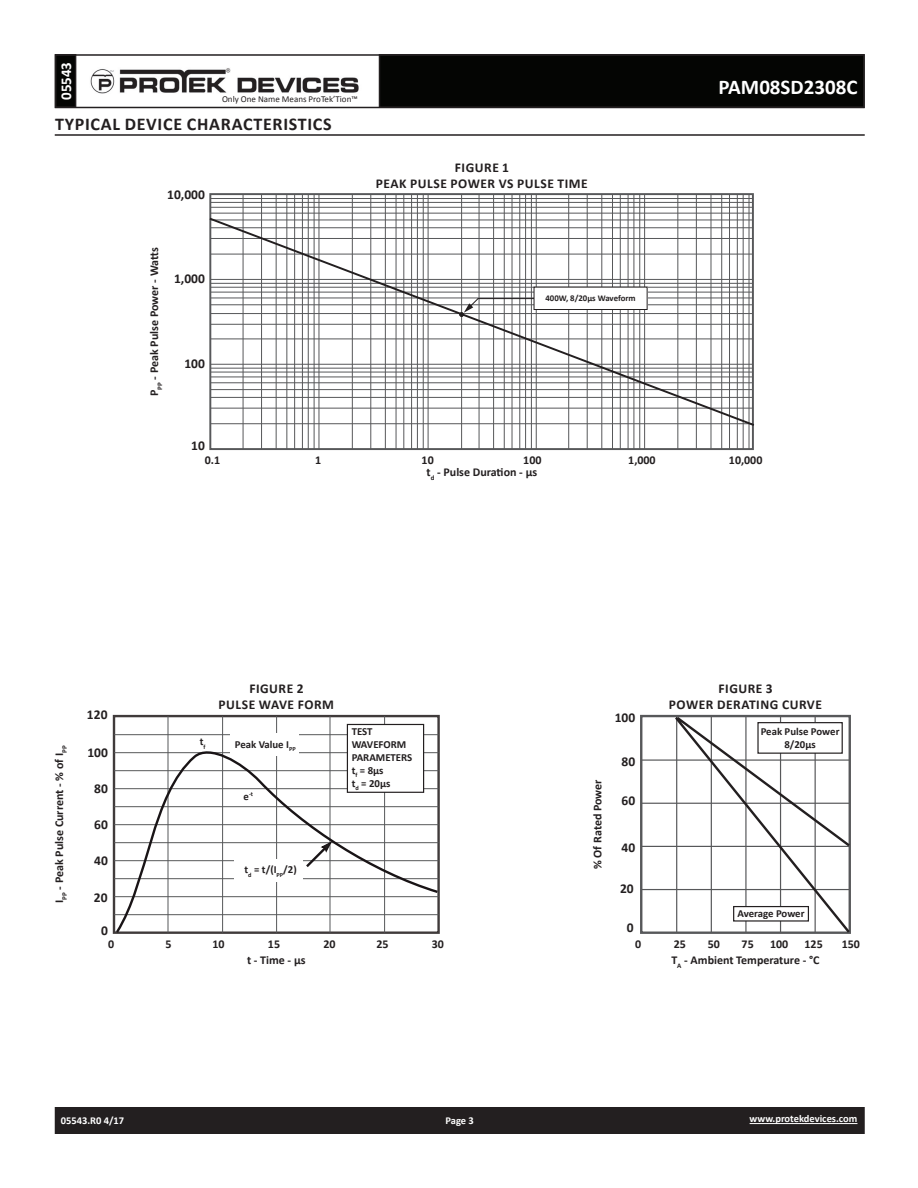
<style>
.page{position:relative;width:918px;height:1188px;background:#fff}
.page>*{position:absolute;margin:0;border:0;box-sizing:border-box;transform-origin:0 0}
.t1{font:700 21px "Calibri";color:#fff}
.t2{font:700 18px "Calibri";letter-spacing:.04em;color:#231f20}
.t3{font:700 15px "Calibri";color:#fff}
.t4{font:700 13.5px/16.2px "Calibri";letter-spacing:.04em;color:#231f20;text-align:center}
.t5{font:700 12px "Calibri";color:#231f20}
.t6{font:700 10.8px/12.9px "Calibri";color:#231f20;text-align:center}
.t7{font:700 10.5px "Calibri";color:#fff}
.t8{font:9px "Calibri";color:#231f20}
.t9{font:700 8.7px "Calibri";color:#231f20}
.t10{font:700 6.3px "Calibri";color:#231f20}
.s1{font-size:10.8px}
</style>
<div class="page">
<div style="left:56px;top:1108px;width:808px;height:25px;background:#231f20"></div>
<div style="left:55px;top:1107px;width:810px;height:27px;border:2px solid #231f20"></div>
<div style="left:56px;top:55px;width:20px;height:52px;background:#040503"></div>
<div style="left:55px;top:54px;width:21px;height:54px;border:2px solid #231f20"></div>
<div style="left:380px;top:55px;width:484px;height:52px;background:#040503"></div>
<div style="left:55px;top:54px;width:810px;height:54px;border:2px solid #231f20"></div>
<img style="left:90px;top:68px;width:269px;height:26px">
<hr style="left:750px;top:1123px;width:107px;height:1px;background:#fff">
<hr style="left:55px;top:134px;width:810px;height:2px;background:#231f20">
<div style="left:209px;top:193px;width:545px;height:257px;border:2px solid #57585a"></div>
<hr style="left:243px;top:195px;width:1px;height:254px;background:#57585a">
<hr style="left:261px;top:195px;width:1px;height:254px;background:#57585a">
<hr style="left:276px;top:195px;width:1px;height:254px;background:#57585a">
<hr style="left:286px;top:195px;width:1px;height:254px;background:#57585a">
<hr style="left:294px;top:195px;width:1px;height:254px;background:#57585a">
<hr style="left:302px;top:195px;width:1px;height:254px;background:#57585a">
<hr style="left:308px;top:195px;width:1px;height:254px;background:#57585a">
<hr style="left:314px;top:195px;width:1px;height:254px;background:#57585a">
<hr style="left:318px;top:195px;width:1px;height:254px;background:#57585a">
<hr style="left:352px;top:195px;width:1px;height:254px;background:#57585a">
<hr style="left:370px;top:195px;width:1px;height:254px;background:#57585a">
<hr style="left:385px;top:195px;width:1px;height:254px;background:#57585a">
<hr style="left:396px;top:195px;width:1px;height:254px;background:#57585a">
<hr style="left:403px;top:195px;width:1px;height:254px;background:#57585a">
<hr style="left:411px;top:195px;width:1px;height:254px;background:#57585a">
<hr style="left:417px;top:195px;width:1px;height:254px;background:#57585a">
<hr style="left:423px;top:195px;width:1px;height:254px;background:#57585a">
<hr style="left:428px;top:195px;width:1px;height:254px;background:#57585a">
<hr style="left:461px;top:195px;width:1px;height:254px;background:#57585a">
<hr style="left:479px;top:195px;width:1px;height:254px;background:#57585a">
<hr style="left:493px;top:195px;width:1px;height:254px;background:#57585a">
<hr style="left:504px;top:195px;width:1px;height:254px;background:#57585a">
<hr style="left:512px;top:195px;width:1px;height:254px;background:#57585a">
<hr style="left:519px;top:195px;width:1px;height:254px;background:#57585a">
<hr style="left:525px;top:195px;width:1px;height:254px;background:#57585a">
<hr style="left:531px;top:195px;width:1px;height:254px;background:#57585a">
<hr style="left:536px;top:195px;width:1px;height:254px;background:#57585a">
<hr style="left:568px;top:195px;width:1px;height:254px;background:#57585a">
<hr style="left:587px;top:195px;width:1px;height:254px;background:#57585a">
<hr style="left:601px;top:195px;width:1px;height:254px;background:#57585a">
<hr style="left:612px;top:195px;width:1px;height:254px;background:#57585a">
<hr style="left:620px;top:195px;width:1px;height:254px;background:#57585a">
<hr style="left:628px;top:195px;width:1px;height:254px;background:#57585a">
<hr style="left:633px;top:195px;width:1px;height:254px;background:#57585a">
<hr style="left:639px;top:195px;width:1px;height:254px;background:#57585a">
<hr style="left:644px;top:195px;width:1px;height:254px;background:#57585a">
<hr style="left:677px;top:195px;width:1px;height:254px;background:#57585a">
<hr style="left:696px;top:195px;width:1px;height:254px;background:#57585a">
<hr style="left:711px;top:195px;width:1px;height:254px;background:#57585a">
<hr style="left:721px;top:195px;width:1px;height:254px;background:#57585a">
<hr style="left:729px;top:195px;width:1px;height:254px;background:#57585a">
<hr style="left:737px;top:195px;width:1px;height:254px;background:#57585a">
<hr style="left:743px;top:195px;width:1px;height:254px;background:#57585a">
<hr style="left:749px;top:195px;width:1px;height:254px;background:#57585a">
<hr style="left:211px;top:213px;width:542px;height:1px;background:#57585a">
<hr style="left:211px;top:207px;width:542px;height:1px;background:#57585a">
<hr style="left:211px;top:202px;width:542px;height:1px;background:#57585a">
<hr style="left:211px;top:198px;width:542px;height:1px;background:#57585a">
<svg style="left:209px;top:216px;width:545px;height:211px"></svg>
<svg style="left:459px;top:297px;width:20px;height:20px"></svg>
<hr style="left:478px;top:298px;width:57px;height:1px;background:#231f20">
<div style="left:534px;top:287px;width:113px;height:23px;background:#fff"></div>
<div style="left:534px;top:287px;width:114px;height:23px;border:1px solid #231f20"></div>
<hr style="left:641px;top:759px;width:209px;height:2px;background:#57585a">
<hr style="left:641px;top:803px;width:209px;height:1px;background:#57585a">
<hr style="left:641px;top:846px;width:209px;height:1px;background:#57585a">
<hr style="left:641px;top:889px;width:209px;height:1px;background:#57585a">
<svg style="left:673px;top:715px;width:178px;height:219px"></svg>
<div style="left:758px;top:723px;width:84px;height:30px;background:#fff"></div>
<div style="left:757px;top:722px;width:86px;height:32px;border:1px solid #231f20"></div>
<div style="left:734px;top:907px;width:74px;height:14px;background:#fff"></div>
<div style="left:733px;top:906px;width:76px;height:16px;border:1px solid #231f20"></div>
<hr style="left:168px;top:716px;width:1px;height:217px;background:#57585a">
<hr style="left:222px;top:716px;width:1px;height:217px;background:#57585a">
<hr style="left:276px;top:716px;width:1px;height:217px;background:#57585a">
<hr style="left:330px;top:716px;width:1px;height:217px;background:#57585a">
<hr style="left:384px;top:716px;width:1px;height:217px;background:#57585a">
<hr style="left:114px;top:734px;width:325px;height:1px;background:#57585a">
<svg style="left:114px;top:740px;width:326px;height:194px"></svg>
<svg style="left:304px;top:840px;width:30px;height:29px"></svg>
<div style="left:347px;top:724px;width:77px;height:68px;background:#fff"></div>
<div style="left:347px;top:724px;width:77px;height:69px;border:1px solid #231f20"></div>
<div style="left:231px;top:733px;width:68px;height:23px;background:#fff"></div>
<div style="left:235px;top:859px;width:68px;height:23px;background:#fff"></div>
<p class="t3" style="left:56px;top:100px;width:40px;rotate:-90deg">05543</p>
<p class="t8" style="left:222px;top:93px;width:137px">Only One Name Means ProTek’Tion™</p>
<h2 class="t2" style="left:55px;top:112px;width:278px">TYPICAL DEVICE CHARACTERISTICS</h2>
<p class="t4" style="left:167px;top:186px;width:39px">10,000</p>
<p class="t5" style="left:146px;top:396px;width:150px;rotate:-90deg">P<sub>PP</sub> - Peak Pulse Power - Watts</p>
<p class="t4" style="left:174px;top:270px;width:32px">1,000</p>
<p class="t4" style="left:184px;top:355px;width:22px">100</p>
<p class="t4" style="left:191px;top:437px;width:15px">10</p>
<p class="t4" style="left:376px;top:159px;width:213px">FIGURE 1<br>PEAK PULSE POWER VS PULSE TIME</p>
<p class="t9" style="left:545px;top:292px;width:92px">400W, 8/20µs Waveform</p>
<h1 class="t1" style="left:719px;top:74px;width:140px">PAM08SD2308C</h1>
<p class="t5" style="left:205px;top:452px;width:17px">0.1</p>
<p class="t5" style="left:315px;top:452px;width:8px">1</p>
<p class="t5" style="left:422px;top:452px;width:14px">10</p>
<p class="t5" style="left:523px;top:452px;width:20px">100</p>
<p class="t5" style="left:628px;top:452px;width:29px">1,000</p>
<p class="t5" style="left:729px;top:452px;width:35px">10,000</p>
<p class="t5" style="left:427px;top:465px;width:112px">t<sub>d</sub> - Pulse Duration - µs</p>
<p class="t5" style="left:51px;top:903px;width:159px;rotate:-90deg">I<sub>PP</sub> - Peak Pulse Current - % of I<sub>PP</sub></p>
<p class="t4" style="left:87px;top:707px;width:22px">120</p>
<p class="t4" style="left:87px;top:744px;width:22px">100</p>
<p class="t4" style="left:94px;top:781px;width:15px">80</p>
<p class="t4" style="left:94px;top:817px;width:15px">60</p>
<p class="t4" style="left:94px;top:852px;width:15px">40</p>
<p class="t4" style="left:94px;top:890px;width:15px">20</p>
<p class="t4" style="left:101px;top:923px;width:8px">0</p>
<p class="t6" style="left:200px;top:735px;width:7px">t<sub>f</sub></p>
<p class="t4" style="left:219px;top:681px;width:117px">FIGURE 2<br>PULSE WAVE FORM</p>
<p class="t6" style="left:235px;top:737px;width:62px">Peak Value I<sub>PP</sub></p>
<p class="t10" style="left:244px;top:790px;width:11px"><span class="s1">e</span>-t</p>
<p class="t6" style="left:352px;top:724px;width:62px;text-align:left">TEST<br>WAVEFORM<br>PARAMETERS t<sub>f</sub> = 8µs<br>t<sub>d</sub> = 20µs</p>
<p class="t6" style="left:245px;top:863px;width:54px">t<sub>d</sub> = t/(I<sub>PP</sub>/2)</p>
<p class="t5" style="left:108px;top:936px;width:8px">0</p>
<p class="t5" style="left:166px;top:936px;width:8px">5</p>
<p class="t5" style="left:212px;top:936px;width:14px">10</p>
<p class="t5" style="left:268px;top:936px;width:14px">15</p>
<p class="t5" style="left:324px;top:936px;width:14px">20</p>
<p class="t5" style="left:376px;top:936px;width:14px">25</p>
<p class="t5" style="left:432px;top:936px;width:14px">30</p>
<p class="t5" style="left:247px;top:953px;width:60px">t - Time - µs</p>
<p class="t5" style="left:590px;top:869px;width:91px;rotate:-90deg">% Of Rated Power</p>
<p class="t4" style="left:615px;top:709px;width:22px">100</p>
<p class="t4" style="left:622px;top:753px;width:15px">80</p>
<p class="t4" style="left:622px;top:792px;width:15px">60</p>
<p class="t4" style="left:622px;top:839px;width:15px">40</p>
<p class="t4" style="left:620px;top:880px;width:15px">20</p>
<p class="t4" style="left:627px;top:919px;width:8px">0</p>
<p class="t4" style="left:669px;top:681px;width:155px">FIGURE 3<br>POWER DERATING CURVE</p>
<p class="t6" style="left:761px;top:724px;width:80px">Peak Pulse Power<br>8/20µs</p>
<p class="t6" style="left:738px;top:907px;width:69px">Average Power</p>
<p class="t5" style="left:635px;top:936px;width:8px">0</p>
<p class="t5" style="left:674px;top:936px;width:14px">25</p>
<p class="t5" style="left:708px;top:936px;width:14px">50</p>
<p class="t5" style="left:742px;top:936px;width:14px">75</p>
<p class="t5" style="left:770px;top:936px;width:20px">100</p>
<p class="t5" style="left:805px;top:936px;width:20px">125</p>
<p class="t5" style="left:842px;top:936px;width:20px">150</p>
<p class="t5" style="left:671px;top:953px;width:150px">T<sub>A</sub> - Ambient Temperature - °C</p>
<p class="t7" style="left:61px;top:1114px;width:65px">05543.R0 4/17</p>
<p class="t7" style="left:446px;top:1114px;width:30px">Page 3</p>
<p class="t7" style="left:750px;top:1112px;width:109px">www.protekdevices.com</p>
</div>
